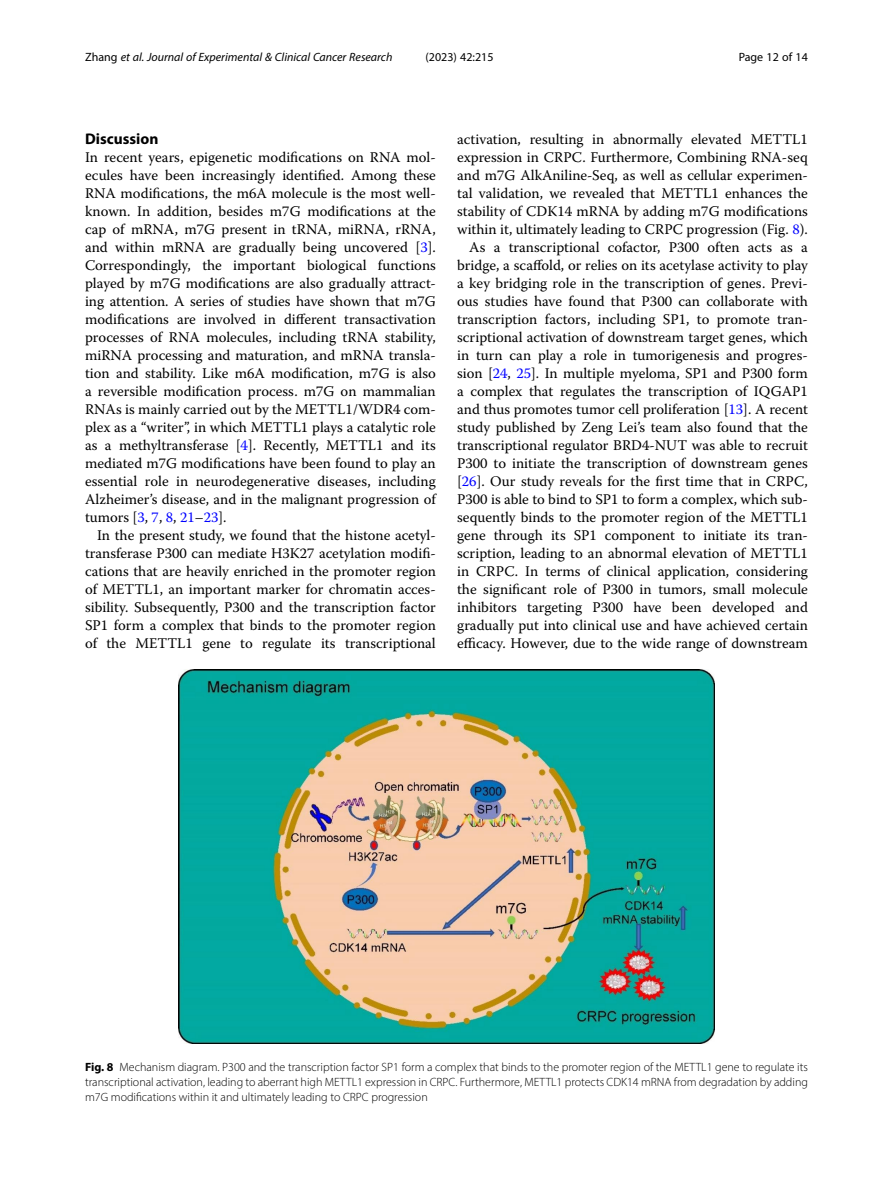
<style>
.page{position:relative;width:893px;height:1191px;background:#fff}
.page>*{position:absolute;margin:0;border:0;box-sizing:border-box;transform-origin:0 0}
.Head_1{font:700 15.45px "Myriad Pro";color:#000}
.Body_Text_Indent{font:14.7px/18px "Warnock Pro";color:#000;text-align:justify}
.Body_Text{font:14.7px/18px "Warnock Pro";color:#000;text-align:justify}
.Figure_Caption{font:300 12px/15px "Myriad Pro";color:#000;text-align:justify}
.t1{font:italic 12px "Myriad Pro";color:#000}
.t2{font:12px "Myriad Pro";color:#000}
.s1{font-style:normal}
.s2{color:#00f}
.s3{font-weight:700}
</style>
<div class="page">
<img style="left:178px;top:669px;width:536px;height:375px">
<p class="t1" style="left:85px;top:50px;width:309px"><span class="s1">Zhang</span> et al. Journal of Experimental &amp; Clinical Cancer Research</p>
<p class="t2" style="left:425px;top:50px;width:70px">(2023) 42:215</p>
<p class="t2" style="left:739px;top:50px;width:71px">Page 12 of 14</p>
<p class="Head_1" style="left:85px;top:129px;width:75px">Discussion</p>
<p class="Body_Text" style="left:85px;top:148px;width:352px">In recent years, epigenetic modifications on RNA mol&shy;ecules have been increasingly identified. Among these RNA modifications, the m6A molecule is the most well&shy;known. In addition, besides m7G modifications at the cap of mRNA, m7G present in tRNA, miRNA, rRNA, and within mRNA are gradually being uncovered [<span class="s2">3</span>].<br>Correspondingly, the important biological functions played by m7G modifications are also gradually attract&shy;ing attention. A series of studies have shown that m7G modifications are involved in different transactivation processes of RNA molecules, including tRNA stability, miRNA processing and maturation, and mRNA transla&shy;tion and stability. Like m6A modification, m7G is also a reversible modification process. m7G on mammalian RNAs is mainly carried out by the METTL1/WDR4 com&shy;plex as a “writer”, in which METTL1 plays a catalytic role as a methyltransferase [<span class="s2">4</span>]. Recently, METTL1 and its mediated m7G modifications have been found to play an essential role in neurodegenerative diseases, including Alzheimer’s disease, and in the malignant progression of tumors [<span class="s2">3</span>, <span class="s2">7</span>, <span class="s2">8</span>, <span class="s2">21</span>–<span class="s2">23</span>].</p>
<p class="Body_Text_Indent" style="left:85px;top:526px;width:352px;text-indent:12px">In the present study, we found that the histone acetyl&shy;transferase P300 can mediate H3K27 acetylation modifi&shy;cations that are heavily enriched in the promoter region of METTL1, an important marker for chromatin acces&shy;sibility. Subsequently, P300 and the transcription factor SP1 form a complex that binds to the promoter region of the METTL1 gene to regulate its transcriptional</p>
<p class="Body_Text_Indent" style="left:457px;top:130px;width:352px">activation, resulting in abnormally elevated METTL1 expression in CRPC. Furthermore, Combining RNA-seq and m7G AlkAniline-Seq, as well as cellular experimen&shy;tal validation, we revealed that METTL1 enhances the stability of CDK14 mRNA by adding m7G modifications within it, ultimately leading to CRPC progression (Fig. <span class="s2">8</span>).</p>
<p class="Body_Text_Indent" style="left:457px;top:238px;width:352px;text-indent:12px">As a transcriptional cofactor, P300 often acts as a bridge, a scaffold, or relies on its acetylase activity to play a key bridging role in the transcription of genes. Previ&shy;ous studies have found that P300 can collaborate with transcription factors, including SP1, to promote tran&shy;scriptional activation of downstream target genes, which in turn can play a role in tumorigenesis and progres&shy;sion [<span class="s2">24</span>, <span class="s2">25</span>]. In multiple myeloma, SP1 and P300 form a complex that regulates the transcription of IQGAP1 and thus promotes tumor cell proliferation [<span class="s2">13</span>]. A recent study published by Zeng Lei’s team also found that the transcriptional regulator BRD4-NUT was able to recruit P300 to initiate the transcription of downstream genes [<span class="s2">26</span>]. Our study reveals for the first time that in CRPC, P300 is able to bind to SP1 to form a complex, which sub&shy;sequently binds to the promoter region of the METTL1 gene through its SP1 component to initiate its tran&shy;scription, leading to an abnormal elevation of METTL1 in CRPC. In terms of clinical application, considering the significant role of P300 in tumors, small molecule inhibitors targeting P300 have been developed and gradually put into clinical use and have achieved certain efficacy. However, due to the wide range of downstream</p>
<p class="Figure_Caption" style="left:85px;top:1059px;width:724px"><span class="s3">Fig. 8</span> Mechanism diagram. P300 and the transcription factor SP1 form a complex that binds to the promoter region of the METTL1 gene to regulate its transcriptional activation, leading to aberrant high METTL1 expression in CRPC. Furthermore, METTL1 protects CDK14 mRNA from degradation by adding m7G modifications within it and ultimately leading to CRPC progression</p>
</div>
